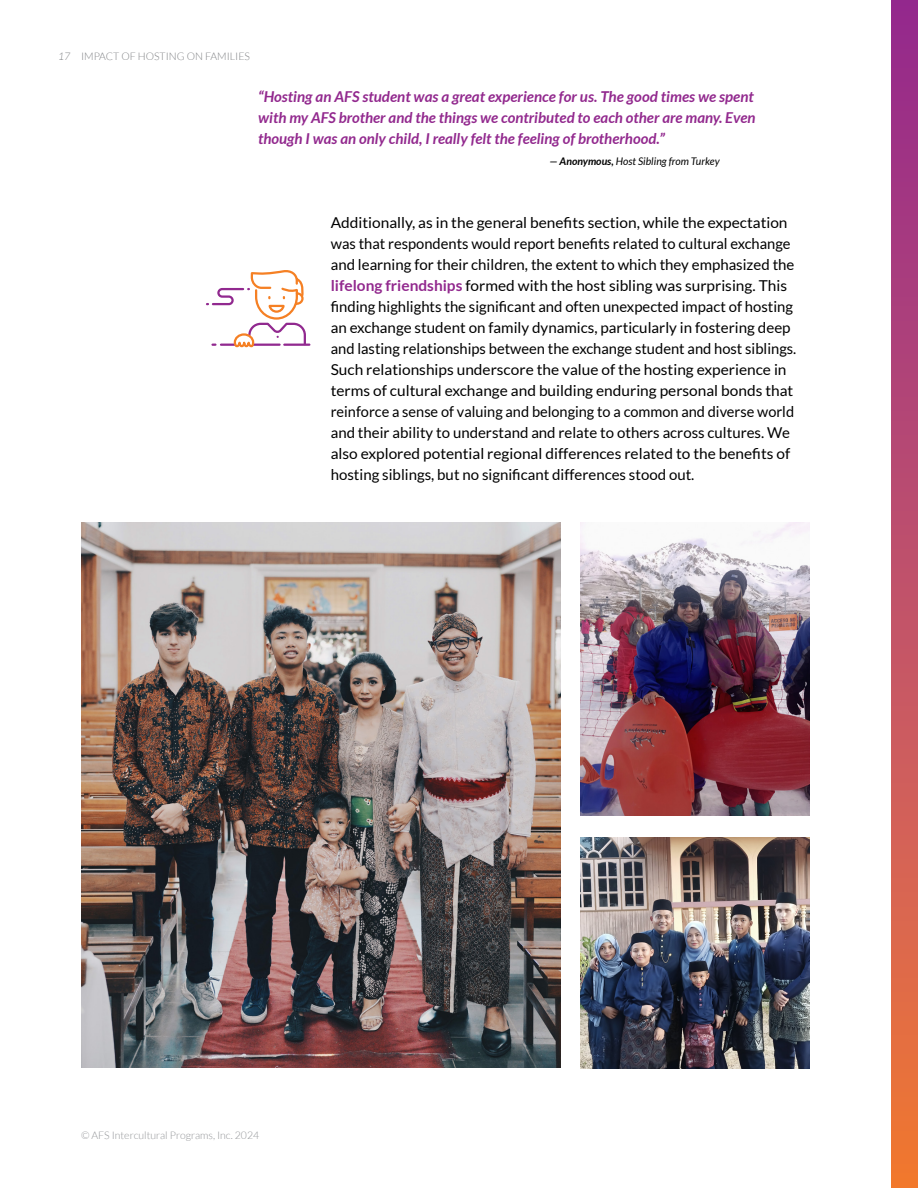
<style>
.page{position:relative;width:918px;height:1188px;background:#fff}
.page>*{position:absolute;margin:0;border:0;box-sizing:border-box;transform-origin:0 0}
.t1{font:15px/21px "Lato";color:#000}
.t2{font:italic 700 15px/21px "Lato";color:#92298e;text-align:justify}
.t3{font:300 10.5px "Lato";color:#939598}
.t4{font:italic 10.5px "Lato";color:#000}
.t5{font:300 10.5px "Lato";color:#808285}
.t6{font:italic 300 10.5px "Lato";color:#808285}
.s1{font-weight:700}
.s2{font-weight:700;color:#92298e}
</style>
<div class="page">
<div style="left:891px;top:0;width:27px;height:1188px;background:linear-gradient(to bottom,#932993,#f07938)"></div>
<img style="left:81px;top:522px;width:479px;height:546px">
<img style="left:580px;top:522px;width:230px;height:294px">
<img style="left:580px;top:837px;width:230px;height:231px">
<hr style="left:284px;top:344px;width:25px;height:2px;background:#91298f">
<svg style="left:206px;top:270px;width:101px;height:78px"></svg>
<p class="t6" style="left:58px;top:51px;width:14px">17</p>
<p class="t5" style="left:81px;top:51px;width:171px">IMPACT OF HOSTING ON FAMILIES</p>
<p class="t2" style="left:258px;top:86px;width:499px">“Hosting an AFS student was a great experience for us. The good times we spent with my AFS brother and the things we contributed to each other are many. Even though I was an only child, I really felt the feeling of brotherhood.”</p>
<p class="t4" style="left:549px;top:155px;width:172px"><span class="s1">— Anonymous,</span> Host Sibling from Turkey</p>
<p class="t1" style="left:331px;top:212px;width:467px">Additionally, as in the general benefits section, while the expectation was that respondents would report benefits related to cultural exchange and learning for their children, the extent to which they emphasized the <span class="s2">lifelong friendships</span> formed with the host sibling was surprising. This finding highlights the significant and often unexpected impact of hosting an exchange student on family dynamics, particularly in fostering deep and lasting relationships between the exchange student and host siblings.<br>Such relationships underscore the value of the hosting experience in terms of cultural exchange and building enduring personal bonds that reinforce a sense of valuing and belonging to a common and diverse world and their ability to understand and relate to others across cultures. We also explored potential regional differences related to the benefits of hosting siblings, but no significant differences stood out.</p>
<p class="t3" style="left:81px;top:1130px;width:180px">© AFS Intercultural Programs, Inc. 2024</p>
</div>
